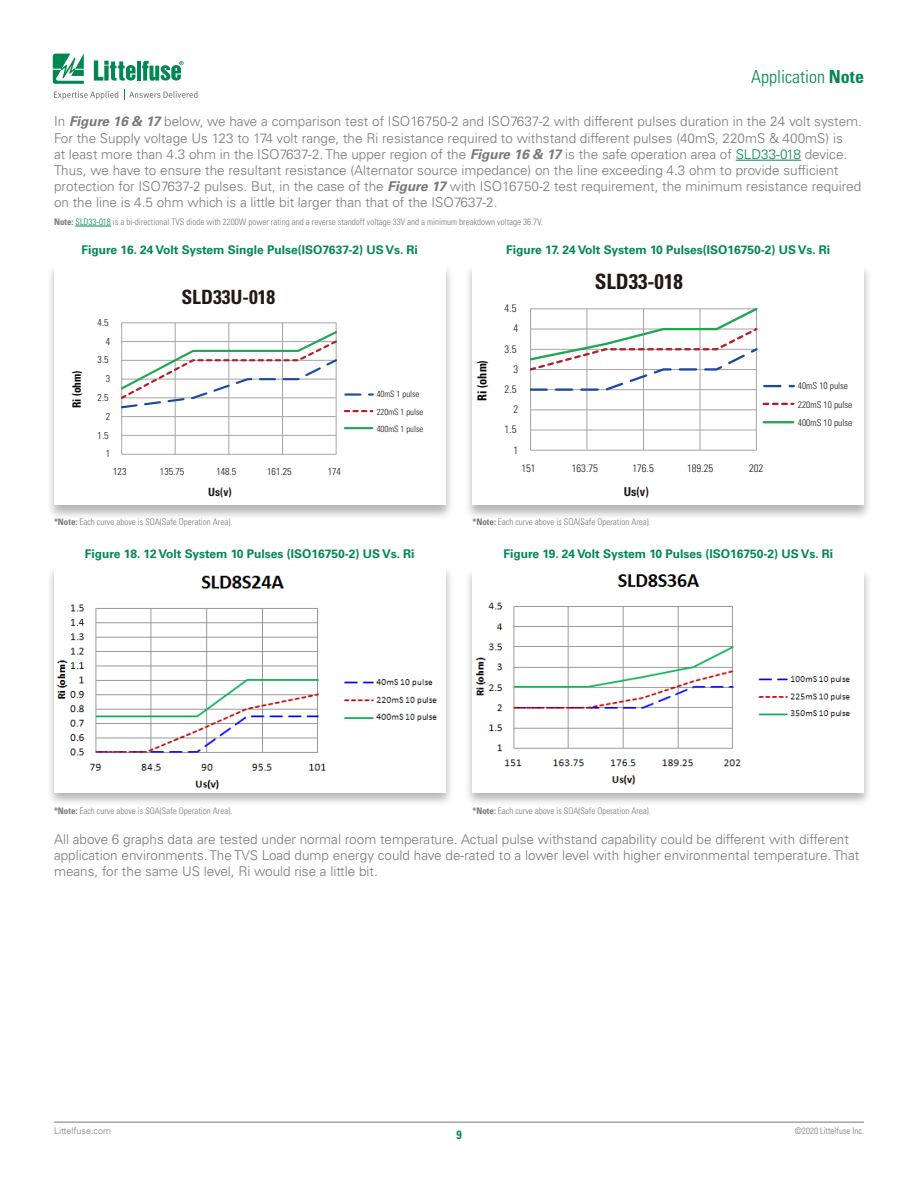
<style>
.page{position:relative;width:918px;height:1188px;background:#fff}
.page>*{position:absolute;margin:0;border:0;box-sizing:border-box;transform-origin:0 0}
.t1{font:700 condensed 21.15px "Univers LT Std";color:#221815}
.t2{font:700 condensed 19.65px "Univers LT Std";color:#221815}
.t3{font:300 condensed 18px "Univers LT Std";color:#008752}
.t4{font:300 13.5px/16.2px "Univers LT Std";color:#77787b}
.t5{font:700 condensed 12.3px "Univers LT Std";color:#040000}
.t6{font:700 condensed 12.3px "Univers LT Std";color:#221815}
.t7{font:700 12px "Univers LT Std";color:#008752}
.t8{font:700 condensed 12px "Univers LT Std";color:#008752}
.t9{font:700 condensed 11.4px "Univers LT Std";color:#040000}
.t10{font:700 condensed 11.4px "Univers LT Std";color:#221815}
.t11{font:300 condensed 10.65px "Univers LT Std";color:#221815}
.t12{font:300 condensed 9.9px "Univers LT Std";color:#221815}
.t13{font:300 condensed 9.45px/18.3px "Univers LT Std";color:#221815}
.t14{font:300 condensed 9px "Univers LT Std";color:#77787b}
.t15{font:300 9px "Univers LT Std";color:#77787b}
.t16{font:300 condensed 8.7px/17.1px "Univers LT Std";color:#221815}
.s1{font-weight:700}
.s2{font-weight:700;font-style:italic}
.s3{color:#008752}
.s4{font-stretch:normal}
</style>
<div class="page">
<hr style="left:54px;top:1122px;width:810px;height:1px;background:#77787b">
<svg style="left:53px;top:54px;width:31px;height:30px"></svg>
<hr style="left:137px;top:61px;width:4px;height:20px;background:#008752">
<svg style="left:142px;top:61px;width:42px;height:20px"></svg>
<svg style="left:94px;top:60px;width:42px;height:21px"></svg>
<svg style="left:54px;top:91px;width:64px;height:9px"></svg>
<svg style="left:124px;top:90px;width:74px;height:10px"></svg>
<div style="left:464px;top:262px;width:409px;height:258px;background:#000;opacity:.3"></div>
<div style="left:472px;top:264px;width:392px;height:241px;background:#fff"></div>
<svg style="left:764px;top:403px;width:29px;height:2px"></svg>
<hr style="left:764px;top:421px;width:29px;height:2px;background:#1ea750">
<svg style="left:764px;top:385px;width:30px;height:2px"></svg>
<hr style="left:531px;top:430px;width:225px;height:1px;background:#a5a5a6">
<hr style="left:531px;top:409px;width:225px;height:1px;background:#a5a5a6">
<hr style="left:531px;top:308px;width:225px;height:1px;background:#a5a5a6">
<hr style="left:587px;top:309px;width:1px;height:141px;background:#a5a5a6">
<hr style="left:643px;top:309px;width:1px;height:141px;background:#a5a5a6">
<hr style="left:700px;top:309px;width:1px;height:141px;background:#a5a5a6">
<hr style="left:756px;top:309px;width:1px;height:141px;background:#a5a5a6">
<hr style="left:530px;top:309px;width:1px;height:141px;background:#a5a5a6">
<hr style="left:531px;top:450px;width:225px;height:1px;background:#a5a5a6">
<svg style="left:530px;top:309px;width:228px;height:83px"></svg>
<div style="left:45px;top:564px;width:409px;height:243px;background:#000;opacity:.3"></div>
<svg style="left:54px;top:566px;width:392px;height:226px"></svg>
<div style="left:464px;top:567px;width:409px;height:240px;background:#000;opacity:.3"></div>
<svg style="left:472px;top:569px;width:389px;height:223px"></svg>
<div style="left:45px;top:262px;width:409px;height:258px;background:#000;opacity:.3"></div>
<div style="left:54px;top:264px;width:392px;height:241px;background:#fff"></div>
<svg style="left:345px;top:410px;width:27px;height:2px"></svg>
<hr style="left:345px;top:427px;width:27px;height:2px;background:#1ea750">
<hr style="left:122px;top:435px;width:214px;height:1px;background:#a5a5a6">
<hr style="left:122px;top:416px;width:214px;height:1px;background:#a5a5a6">
<hr style="left:122px;top:322px;width:214px;height:1px;background:#a5a5a6">
<hr style="left:175px;top:323px;width:1px;height:131px;background:#a5a5a6">
<hr style="left:228px;top:323px;width:1px;height:131px;background:#a5a5a6">
<hr style="left:282px;top:323px;width:1px;height:131px;background:#a5a5a6">
<hr style="left:336px;top:323px;width:1px;height:131px;background:#a5a5a6">
<hr style="left:121px;top:323px;width:1px;height:131px;background:#a5a5a6">
<hr style="left:122px;top:454px;width:214px;height:1px;background:#a5a5a6">
<svg style="left:122px;top:329px;width:215px;height:81px"></svg>
<svg style="left:345px;top:393px;width:28px;height:3px"></svg>
<hr style="left:736px;top:160px;width:65px;height:1px;background:#008752">
<hr style="left:76px;top:226px;width:35px;height:1px;background:#008752">
<h3 class="t3" style="left:751px;top:66px;width:114px">Application <span class="s1">Note</span></h3>
<p class="t4" style="left:54px;top:114px;width:809px">In <span class="s2">Figure 16 &amp; 17</span> below, we have a comparison test of ISO16750-2 and ISO7637-2 with different pulses duration in the 24 volt system.<br>For the Supply voltage Us 123 to 174 volt range, the Ri resistance required to withstand different pulses (40mS, 220mS &amp; 400mS) is<br>at least more than 4.3 ohm in the ISO7637-2. The upper region of the <span class="s2">Figure 16 &amp; 17</span> is the safe operation area of <span class="s3">SLD33-018</span> device.<br>Thus, we have to ensure the resultant resistance (Alternator source impedance) on the line exceeding 4.3 ohm to provide sufficient protection for ISO7637-2 pulses. But, in the case of the <span class="s2">Figure 17</span> with ISO16750-2 test requirement, the minimum resistance required on the line is 4.5 ohm which is a little bit larger than that of the ISO7637-2.</p>
<p class="t14" style="left:54px;top:217px;width:490px"><span class="s1">Note:</span> <span class="s3">SLD33-018</span> is a bi-directional TVS diode with 2200W power rating and a reverse standoff voltage 33V and a minimum breakdown voltage 36.7V.</p>
<p class="t7" style="left:82px;top:243px;width:338px">Figure 16. 24 Volt System Single Pulse(ISO7637-2) US Vs. Ri</p>
<p class="t9" style="left:70px;top:408px;width:39px;rotate:-90deg">Ri (ohm)</p>
<p class="t12" style="left:98px;top:316px;width:13px">4.5</p>
<p class="t12" style="left:106px;top:335px;width:6px">4</p>
<p class="t12" style="left:98px;top:354px;width:13px">3.5</p>
<p class="t12" style="left:106px;top:373px;width:6px">3</p>
<p class="t12" style="left:98px;top:392px;width:13px">2.5</p>
<p class="t12" style="left:106px;top:410px;width:6px">2</p>
<p class="t12" style="left:98px;top:429px;width:13px">1.5</p>
<p class="t12" style="left:106px;top:448px;width:6px">1</p>
<h2 class="t2" style="left:181px;top:285px;width:95px">SLD33U-018</h2>
<p class="t12" style="left:113px;top:465px;width:15px">123</p>
<p class="t12" style="left:160px;top:465px;width:26px">135.75</p>
<p class="t12" style="left:216px;top:465px;width:21px">148.5</p>
<p class="t12" style="left:267px;top:465px;width:26px">161.25</p>
<p class="t12" style="left:328px;top:465px;width:15px">174</p>
<p class="t10" style="left:208px;top:485px;width:25px">Us(v)</p>
<p class="t14" style="left:54px;top:516px;width:180px"><span class="s1">*Note:</span> Each curve above is SOA(Safe Operation Area).</p>
<p class="t16" style="left:377px;top:386px;width:48px">40mS 1 pulse<br>220mS 1 pulse<br>400mS 1 pulse</p>
<p class="t7" style="left:506px;top:243px;width:326px">Figure 17. 24 Volt System 10 Pulses(ISO16750-2) US Vs. Ri</p>
<p class="t5" style="left:475px;top:401px;width:42px;rotate:-90deg">Ri (ohm)</p>
<p class="t11" style="left:505px;top:302px;width:13px">4.5</p>
<p class="t11" style="left:514px;top:322px;width:6px">4</p>
<p class="t11" style="left:505px;top:343px;width:13px">3.5</p>
<p class="t11" style="left:514px;top:363px;width:6px">3</p>
<p class="t11" style="left:505px;top:383px;width:13px">2.5</p>
<p class="t11" style="left:514px;top:403px;width:6px">2</p>
<p class="t11" style="left:505px;top:423px;width:13px">1.5</p>
<p class="t11" style="left:514px;top:443px;width:6px">1</p>
<h1 class="t1" style="left:595px;top:268px;width:90px">SLD33-018</h1>
<p class="t11" style="left:521px;top:462px;width:16px">151</p>
<p class="t11" style="left:572px;top:462px;width:28px">163.75</p>
<p class="t11" style="left:632px;top:462px;width:23px">176.5</p>
<p class="t11" style="left:687px;top:462px;width:28px">189.25</p>
<p class="t11" style="left:749px;top:462px;width:16px">202</p>
<p class="t6" style="left:624px;top:484px;width:27px">Us(v)</p>
<p class="t14" style="left:472px;top:516px;width:180px"><span class="s1">*Note:</span> Each curve above is SOA(Safe Operation Area).</p>
<p class="t13" style="left:798px;top:377px;width:56px">40mS 10 pulse<br>220mS 10 pulse<br>400mS 10 pulse</p>
<p class="t7" style="left:85px;top:547px;width:331px">Figure 18. 12 Volt System 10 Pulses (ISO16750-2) US Vs. Ri</p>
<p class="t7" style="left:503px;top:547px;width:331px">Figure 19. 24 Volt System 10 Pulses (ISO16750-2) US Vs. Ri</p>
<p class="t14" style="left:54px;top:805px;width:180px"><span class="s1">*Note:</span> Each curve above is SOA(Safe Operation Area).</p>
<p class="t14" style="left:472px;top:805px;width:180px"><span class="s1">*Note:</span> Each curve above is SOA(Safe Operation Area).</p>
<p class="t4" style="left:54px;top:831px;width:807px">All above 6 graphs data are tested under normal room temperature. Actual pulse withstand capability could be different with different application environments. The TVS Load dump energy could have de-rated to a lower level with higher environmental temperature. That means, for the same US level, Ri would rise a little bit.</p>
<p class="t15" style="left:54px;top:1125px;width:59px">Littelfuse.com</p>
<p class="t14" style="left:795px;top:1125px;width:71px"><span class="s4">©</span>2020 Littelfuse Inc.</p>
<p class="t8" style="left:456px;top:1128px;width:7px">9</p>
</div>
